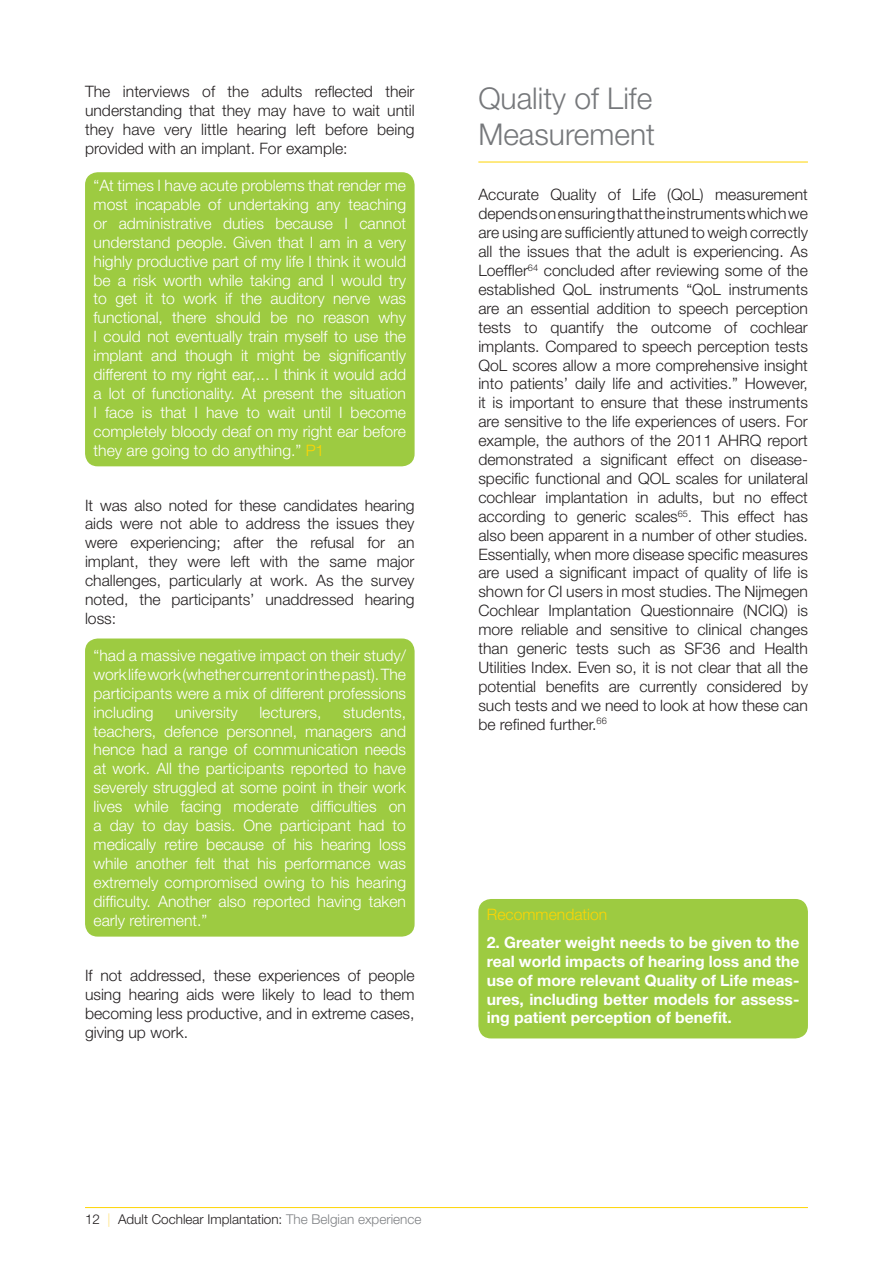
<style>
.page{position:relative;width:893px;height:1263px;background:#fff}
.page>*{position:absolute;margin:0;border:0;box-sizing:border-box;transform-origin:0 0}
.Grijze_titel_met_gel{font:300 30px/36px "Helvetica Neue";color:#76787b}
.Platte_tekst_10_5_pt{font:300 15.75px/18.9px "Helvetica Neue";color:#231f20;text-align:justify}
.Platte_tekst{font:300 15.75px/18.9px "Helvetica Neue";color:#fff;text-align:justify}
.Platte_tekst-2{font:700 15.75px/18.9px "Helvetica Neue";color:#fff;text-align:justify}
.Platte_tekst-3{font:300 15.75px "Helvetica Neue";color:#fed503}
.t1{font:300 13.5px "Helvetica Neue";color:#231f20}
.s1{color:#fed503}
.s2{color:#ffe480}
.s3{color:#808285}
</style>
<div class="page">
<hr style="left:85px;top:1207px;width:723px;height:1px;background:#fed503">
<div style="left:478px;top:899px;width:330px;height:139px;background:#9dcb41;border-radius:13px"></div>
<div style="left:85px;top:172px;width:330px;height:294px;background:#9dcb41;border-radius:13px"></div>
<div style="left:85px;top:638px;width:330px;height:298px;background:#9dcb41;border-radius:13px"></div>
<hr style="left:478px;top:162px;width:330px;height:1px;background:#fed503">
<p class="Platte_tekst_10_5_pt" style="left:85px;top:82px;width:331px">The interviews of the adults reflected their understanding that they may have to wait until they have very little hearing left before being provided with an implant. For example:</p>
<p class="Platte_tekst" style="left:94px;top:176px;width:314px">“At times I have acute problems that render me most incapable of undertaking any teaching or administrative duties because I cannot understand people. Given that I am in a very highly productive part of my life I think it would be a risk worth while taking and I would try to get it to work if the auditory nerve was functional, there should be no reason why I could not eventually train myself to use the implant and though it might be significantly different to my right ear,... I think it would add a lot of functionality. At present the situation I face is that I have to wait until I become completely bloody deaf on my right ear before they are going to do anything.” <span class="s1">P1</span></p>
<p class="Platte_tekst_10_5_pt" style="left:85px;top:495px;width:331px">It was also noted for these candidates hearing aids were not able to address the issues they were experiencing; after the refusal for an implant, they were left with the same major challenges, particularly at work. As the survey noted, the participants’ unaddressed hearing loss:</p>
<p class="Platte_tekst" style="left:94px;top:645px;width:314px">“had a massive negative impact on their study/ work life work (whether current or in the past). The participants were a mix of different professions including</p>
<p class="Platte_tekst" style="left:94px;top:702px;width:314px;text-indent:250px">students, teachers, defence personnel, managers and hence had a range of communication needs at work. All the participants reported to have severely struggled at some point in their work lives while facing moderate difficulties on a day to day basis. One participant had to medically retire because of his hearing loss while another felt that his performance was extremely compromised owing to his hearing difficulty. Another also reported having taken early retirement.”</p>
<p class="Platte_tekst" style="left:175px;top:702px;width:64px">university</p>
<p class="Platte_tekst" style="left:259px;top:702px;width:64px">lecturers,</p>
<p class="Platte_tekst_10_5_pt" style="left:85px;top:966px;width:331px">If not addressed, these experiences of people using hearing aids were likely to lead to them becoming less productive, and in extreme cases, giving up work.</p>
<p class="Grijze_titel_met_gel" style="left:478px;top:79px;width:178px">Quality of Life<br>Measurement</p>
<p class="Platte_tekst_10_5_pt" style="left:478px;top:185px;width:331px">Accurate Quality of Life (QoL) measurement depends on ensuring that the instruments which we are using are sufficiently attuned to weigh correctly all the issues that the adult is experiencing. As Loeffler<sup>64</sup> concluded after reviewing some of the established QoL instruments “QoL instruments are an essential addition to speech perception tests to quantify the outcome of cochlear implants. Compared to speech perception tests QoL scores allow a more comprehensive insight into patients’ daily life and activities.” However, it is important to ensure that these instruments are sensitive to the life experiences of users. For example, the authors of the 2011 AHRQ report demonstrated a significant effect on disease&shy;specific functional and QOL scales for unilateral cochlear implantation in adults, but no effect according to generic scales<sup>65</sup>. This effect has also been apparent in a number of other studies.<br>Essentially, when more disease specific measures are used a significant impact of quality of life is shown for CI users in most studies. The Nijmegen Cochlear Implantation Questionnaire (NCIQ) is more reliable and sensitive to clinical changes than generic tests such as SF36 and Health Utilities Index. Even so, it is not clear that all the potential benefits are currently considered by such tests and we need to look at how these can be refined further.<sup>66</sup></p>
<p class="Platte_tekst-3" style="left:487px;top:905px;width:122px">Recommendation</p>
<p class="Platte_tekst-2" style="left:487px;top:932px;width:314px">2. Greater weight needs to be given to the real world impacts of hearing loss and the use of more relevant Quality of Life meas&shy;ures, including better models for assess&shy;ing patient perception of benefit.</p>
<p class="t1" style="left:85px;top:1211px;width:338px">12 <span class="s2">|</span> Adult Cochlear Implantation: <span class="s3">The Belgian experience</span></p>
</div>
